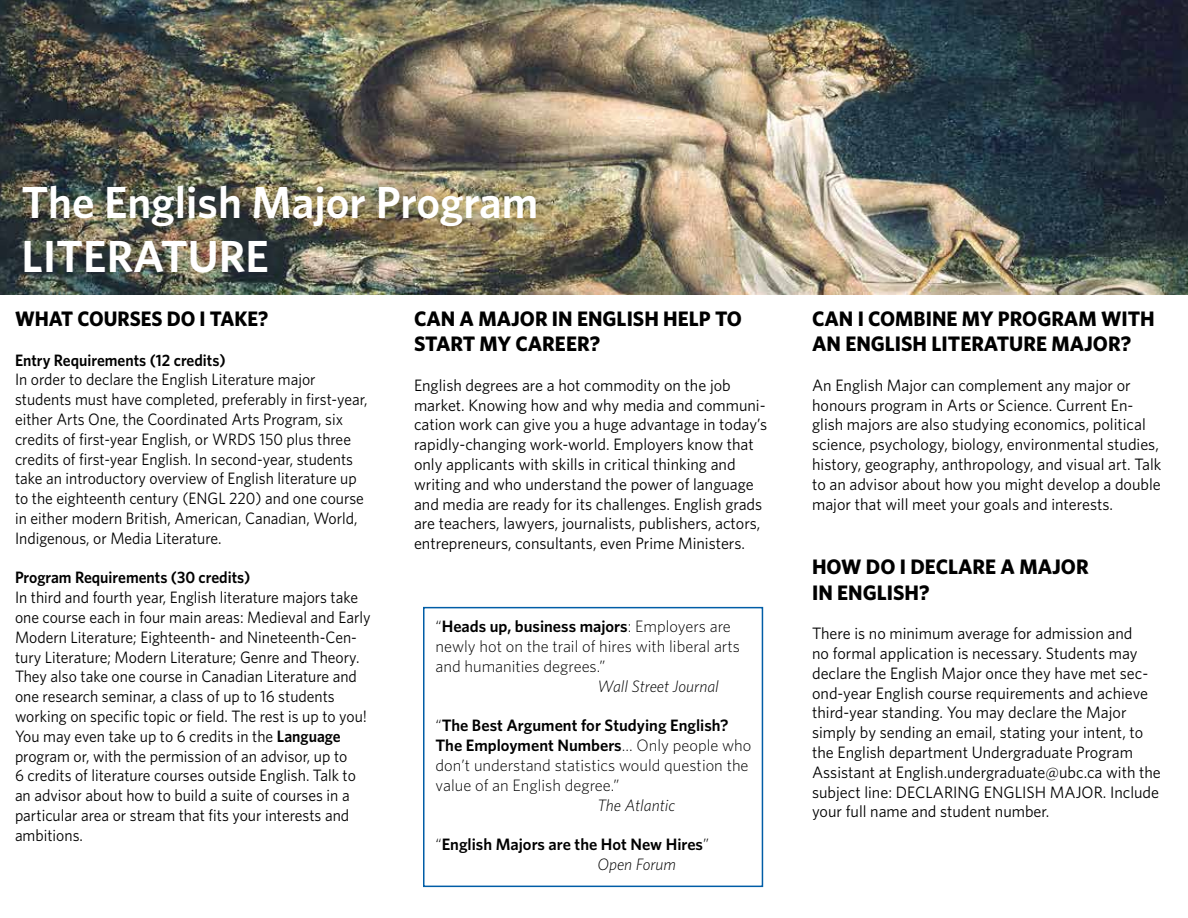
<style>
.page{position:relative;width:1188px;height:918px;background:#fff}
.page>*{position:absolute;margin:0;border:0;box-sizing:border-box;transform-origin:0 0}
.t1{font:600 45px/54px "Whitney";color:#fff}
.t2{font:700 21px/25.2px "Whitney";color:#000}
.t3{font:700 21px "Whitney";color:#000;scale:.95 1}
.t4{font:16.5px/19.8px "Whitney";color:#000}
.t5{font:16.5px/19.8px "Whitney";color:#000;scale:.95 1}
.t6{font:300 16.5px/19.8px "Whitney";color:#000}
.t7{font:600 16.5px "Whitney";color:#000;scale:.95 1}
.t8{font:600 16.5px/19.8px "Whitney";color:#000}
.t9{font:italic 300 16.5px "Whitney";color:#000}
.s1{font-weight:600}
.s2{font-weight:300}
.s3{font-weight:300;font-style:italic}
</style>
<div class="page">
<div style="left:423px;top:607px;width:340px;height:280px;border:2px solid #005da6"></div>
<img style="left:0;top:0;width:1188px;height:295px">
<h1 class="t1" style="left:22px;top:175px;width:518px">The English Major Program<br>LITERATURE</h1>
<p class="t3" style="left:15px;top:305px;width:268px">WHAT COURSES DO I TAKE?</p>
<p class="t7" style="left:15px;top:349px;width:223px">Entry Requirements (12 credits)</p>
<p class="t5" style="left:15px;top:369px;width:373px">In order to declare the English Literature major students must have completed, preferably in first-year, either Arts One, the Coordinated Arts Program, six credits of first-year English, or WRDS 150 plus three credits of first-year English. In second-year, students take an introductory overview of English literature up to the eighteenth century (ENGL 220) and one course in either modern British, American, Canadian, World, Indigenous, or Media Literature.</p>
<p class="t7" style="left:15px;top:567px;width:249px">Program Requirements (30 credits)</p>
<p class="t5" style="left:15px;top:587px;width:376px">In third and fourth year, English literature majors take one course each in four main areas: Medieval and Early Modern Literature; Eighteenth- and Nineteenth-Cen&shy;tury Literature; Modern Literature; Genre and Theory.<br>They also take one course in Canadian Literature and one research seminar, a class of up to 16 students working on specific topic or field. The rest is up to you!<br>You may even take up to 6 credits in the <span class="s1">Language </span>program or, with the permission of an advisor, up to<br>6 credits of literature courses outside English. Talk to an advisor about how to build a suite of courses in a particular area or stream that fits your interests and ambitions.</p>
<p class="t2" style="left:414px;top:306px;width:330px">CAN A MAJOR IN ENGLISH HELP TO<br>START MY CAREER?</p>
<p class="t4" style="left:414px;top:375px;width:355px">English degrees are a hot commodity on the job market. Knowing how and why media and communi&shy;cation work can give you a huge advantage in today’s rapidly-changing work-world. Employers know that only applicants with skills in critical thinking and writing and who understand the power of language and media are ready for its challenges. English grads are teachers, lawyers, journalists, publishers, actors, entrepreneurs, consultants, even Prime Ministers.</p>
<p class="t6" style="left:436px;top:616px;width:306px">“<span class="s1">Heads up, business majors</span>: Employers are newly hot on the trail of hires with liberal arts and humanities degrees.”</p>
<p class="t9" style="left:598px;top:675px;width:123px">Wall Street Journal</p>
<p class="t6" style="left:436px;top:715px;width:317px">“<span class="s1">The Best Argument for Studying English?<br>The Employment Numbers</span>… Only people who don’t understand statistics would question the value of an English degree.”</p>
<p class="t9" style="left:598px;top:794px;width:79px">The Atlantic</p>
<p class="t8" style="left:598px;top:834px;width:113px;text-indent:-162px"><span class="s2">“</span>English Majors are the Hot New Hires<span class="s2">”<br></span><span class="s3">Open Forum</span></p>
<p class="t2" style="left:812px;top:306px;width:344px">CAN I COMBINE MY PROGRAM WITH<br>AN ENGLISH LITERATURE MAJOR?</p>
<p class="t4" style="left:812px;top:375px;width:351px">An English Major can complement any major or honours program in Arts or Science. Current En&shy;glish majors are also studying economics, political science, psychology, biology, environmental studies, history, geography, anthropology, and visual art. Talk to an advisor about how you might develop a double major that will meet your goals and interests.</p>
<p class="t2" style="left:812px;top:554px;width:278px">HOW DO I DECLARE A MAJOR<br>IN ENGLISH?</p>
<p class="t4" style="left:812px;top:623px;width:350px">There is no minimum average for admission and<br>no formal application is necessary. Students may declare the English Major once they have met sec&shy;ond-year English course requirements and achieve third-year standing. You may declare the Major simply by sending an email, stating your intent, to the English department Undergraduate Program Assistant at English.undergraduate@ubc.ca with the subject line: DECLARING ENGLISH MAJOR. Include your full name and student number.</p>
</div>
